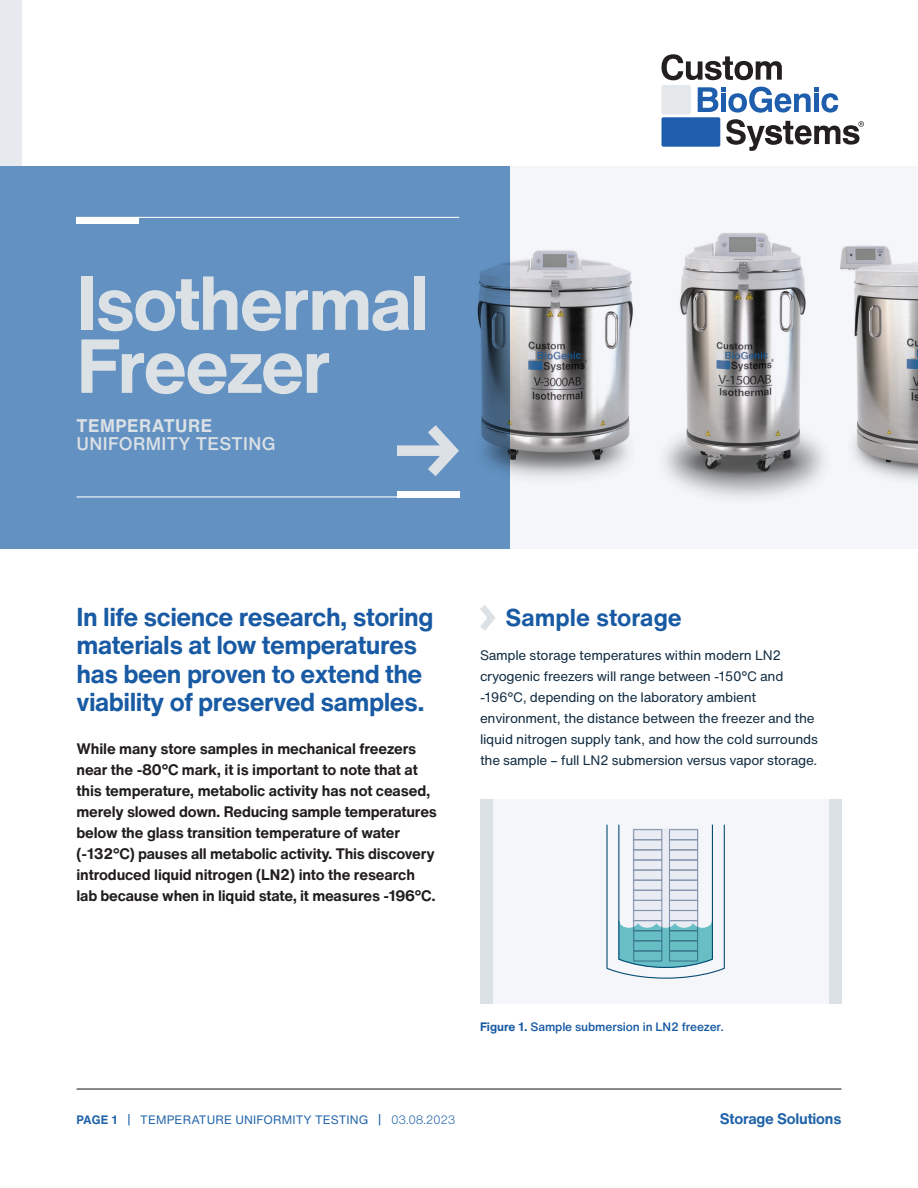
<style>
.page{position:relative;width:918px;height:1188px;background:#fff}
.page>*{position:absolute;margin:0;border:0;box-sizing:border-box;transform-origin:0 0}
.t1{font:700 75px/63px "Helvetica Now Text";letter-spacing:-.03em;color:#dce1e5}
.SU_-_Introduction{font:700 25.5px/28.5px "Helvetica Now Text";letter-spacing:-.02em;color:#185aa3}
.CBS_-_Header{font:700 24px "Helvetica Now Text";color:#185aa3}
.SU_-_Cover_-_Subtitle{font:500 18px/18px "Helvetica Now Text";letter-spacing:.02em;color:#dce1e5}
.SU_-_Introduction-2{font:700 15px/21px "Helvetica Now Text";letter-spacing:-.01em;color:#211d1e}
.SU_-_Storage_Solutions{font:700 15px "Helvetica Now Text";letter-spacing:-.015em;color:#2063a9}
.CBS_-_Body__2{font:13.5px/21px "Helvetica Now Text";letter-spacing:-.02em;color:#132d42}
.SU_-_Details{font:12px "Helvetica Now Text";letter-spacing:.01em;color:#2063a9}
.CBS_-_Caption{font:500 12px "Helvetica Now Text";letter-spacing:-.01em;color:#185aa3}
.s1{font-weight:700}
.s2{font-weight:300}
</style>
<div class="page">
<div style="left:662px;top:117px;width:58px;height:30px;background:#1e5eac;border-radius:2px"></div>
<div style="left:662px;top:85px;width:29px;height:29px;background:#e5e8ea;border-radius:2px"></div>
<svg style="left:662px;top:54px;width:120px;height:26px"></svg>
<svg style="left:698px;top:87px;width:140px;height:26px"></svg>
<svg style="left:726px;top:119px;width:138px;height:32px"></svg>
<div style="left:0;top:0;width:22px;height:215px;background:#e6e9ed"></div>
<div style="left:510px;top:166px;width:408px;height:383px;background:#f4f6f9"></div>
<div style="left:0;top:166px;width:510px;height:383px;background:#6392c2"></div>
<img style="left:665px;top:233px;width:176px;height:264px">
<img style="left:477px;top:250px;width:156px;height:229px">
<img style="left:841px;top:245px;width:77px;height:236px">
<svg style="left:480px;top:605px;width:15px;height:26px"></svg>
<hr style="left:77px;top:1089px;width:764px;height:1px;background:#231f20">
<div style="left:480px;top:799px;width:361px;height:204px;background:#f4f6f9"></div>
<svg style="left:606px;top:824px;width:119px;height:155px"></svg>
<div style="left:480px;top:799px;width:13px;height:204px;background:#dce1e5"></div>
<div style="left:829px;top:799px;width:12px;height:204px;background:#dce1e5"></div>
<svg style="left:397px;top:425px;width:62px;height:51px"></svg>
<hr style="left:77px;top:217px;width:382px;height:1px;background:#fff">
<div style="left:77px;top:217px;width:62px;height:6px;background:#fff"></div>
<hr style="left:77px;top:496px;width:382px;height:1px;background:#fff">
<div style="left:397px;top:491px;width:62px;height:6px;background:#fff"></div>
<p class="t1" style="left:77px;top:273px;width:355px">Isothermal<br>Freezer</p>
<p class="SU_-_Cover_-_Subtitle" style="left:77px;top:416px;width:201px"><span class="s1">TEMPERATURE<br></span>UNIFORMITY TESTING</p>
<p class="SU_-_Introduction" style="left:77px;top:603px;width:359px">In life science research, storing materials at low temperatures has been proven to extend the viability of preserved samples.</p>
<p class="SU_-_Introduction-2" style="left:77px;top:738px;width:362px">While many store samples in mechanical freezers near the -80°C mark, it is important to note that at this temperature, metabolic activity has not ceased, merely slowed down. Reducing sample temperatures below the glass transition temperature of water (-132°C) pauses all metabolic activity. This discovery introduced liquid nitrogen (LN2) into the research lab because when in liquid state, it measures -196°C.</p>
<p class="CBS_-_Header" style="left:506px;top:602px;width:178px">Sample storage</p>
<p class="CBS_-_Body__2" style="left:480px;top:644px;width:339px">Sample storage temperatures within modern LN2 cryogenic freezers will range between -150°C and -196°C, depending on the laboratory ambient environment, the distance between the freezer and the liquid nitrogen supply tank, and how the cold surrounds the sample – full LN2 submersion versus vapor storage.</p>
<p class="CBS_-_Caption" style="left:480px;top:1018px;width:245px"><span class="s1">Figure 1.</span> Sample submersion in LN2 freezer.</p>
<p class="SU_-_Details" style="left:77px;top:1111px;width:381px"><span class="s1">PAGE 1</span> | TEMPERATURE UNIFORMITY TESTING | <span class="s2">03.08.2023</span></p>
<p class="SU_-_Storage_Solutions" style="left:720px;top:1108px;width:123px">Storage Solutions</p>
</div>
